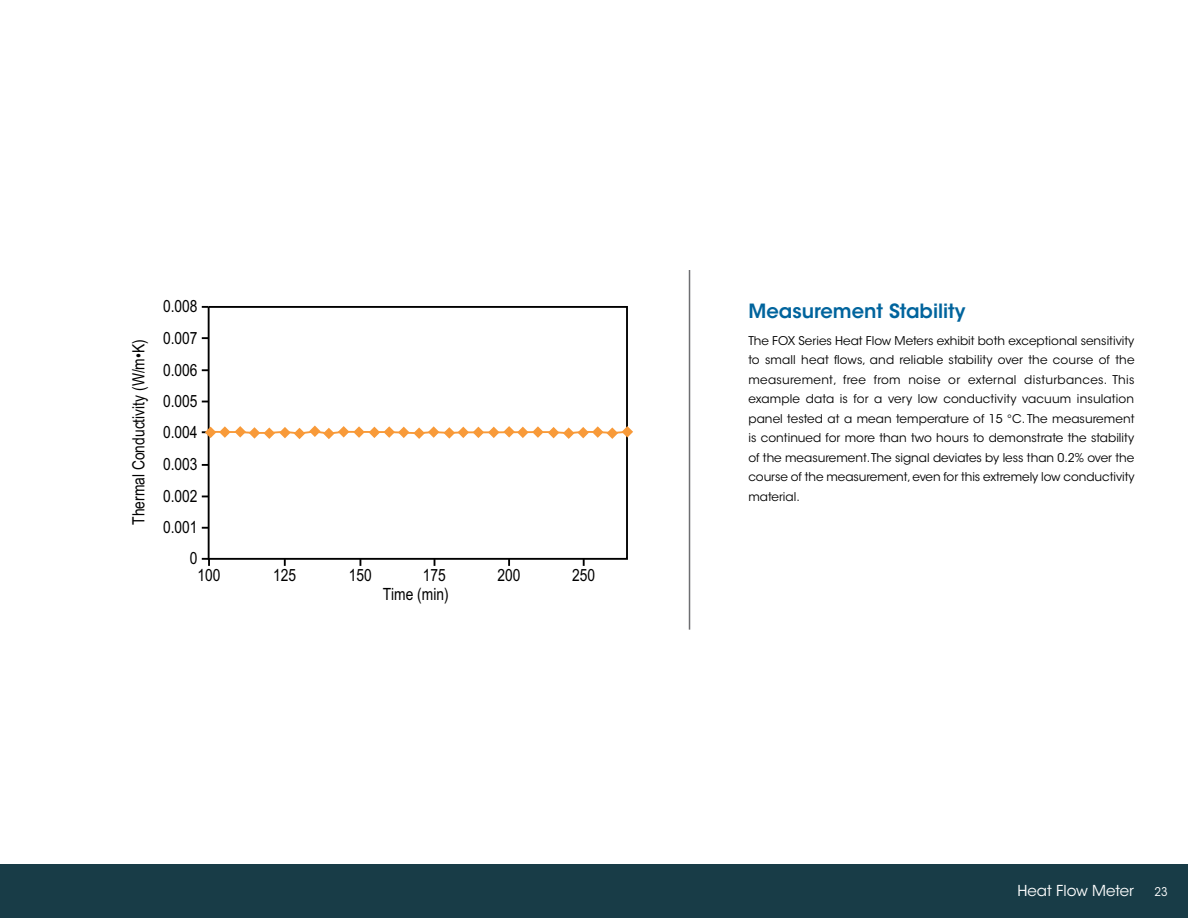
<style>
.page{position:relative;width:1188px;height:918px;background:#fff}
.page>*{position:absolute;margin:0;border:0;box-sizing:border-box;transform-origin:0 0}
.t1{font:600 19.5px "ITC Avant Garde Std";color:#00649d}
.t2{font:16.8px/31.3px "Arial Narrow";color:#000;text-align:justify}
.t3{font:15px "ITC Avant Garde Std";color:#fff}
.t4{font:12px/19.5px "ITC Avant Garde Std";letter-spacing:-.005em;color:#000;text-align:justify}
.t5{font:12px "ITC Avant Garde Std";color:#fff;scale:.95 1}
</style>
<div class="page">
<div style="left:0;top:864px;width:1188px;height:54px;background:#183c47"></div>
<svg style="left:207px;top:305px;width:421px;height:261px"></svg>
<svg style="left:284px;top:559px;width:2px;height:7px"></svg>
<svg style="left:508px;top:559px;width:2px;height:7px"></svg>
<svg style="left:583px;top:559px;width:2px;height:7px"></svg>
<svg style="left:202px;top:558px;width:6px;height:2px"></svg>
<svg style="left:202px;top:306px;width:7px;height:2px"></svg>
<svg style="left:202px;top:337px;width:6px;height:2px"></svg>
<svg style="left:202px;top:369px;width:6px;height:2px"></svg>
<svg style="left:202px;top:464px;width:6px;height:2px"></svg>
<svg style="left:202px;top:527px;width:6px;height:2px"></svg>
<hr style="left:208px;top:307px;width:2px;height:253px;background:#000">
<svg style="left:202px;top:424px;width:431px;height:17px"></svg>
<hr style="left:689px;top:270px;width:1px;height:360px;background:#6d6e71">
<h2 class="t2" style="left:123px;top:525px;width:187px;rotate:-90deg">Thermal Conductivity (W/m•K)</h2>
<h2 class="t2" style="left:163px;top:291px;width:36px">0.008<br>0.007<br>0.006<br>0.005<br>0.004</h2>
<h2 class="t2" style="left:163px;top:449px;width:36px">0.003<br>0.002<br>0.001</h2>
<h2 class="t2" style="left:190px;top:542px;width:9px">0</h2>
<h2 class="t2" style="left:197px;top:560px;width:25px">100</h2>
<h2 class="t2" style="left:273px;top:560px;width:25px">125</h2>
<h2 class="t2" style="left:349px;top:560px;width:25px">150</h2>
<h2 class="t2" style="left:423px;top:560px;width:25px">175</h2>
<h2 class="t2" style="left:498px;top:560px;width:25px">200</h2>
<h2 class="t2" style="left:572px;top:560px;width:25px">250</h2>
<h2 class="t2" style="left:383px;top:578px;width:67px">Time (min)</h2>
<h1 class="t1" style="left:748px;top:299px;width:219px">Measurement Stability</h1>
<p class="t4" style="left:748px;top:331px;width:388px">The FOX Series Heat Flow Meters exhibit both exceptional sensitivity to small heat flows, and reliable stability over the course of the measurement, free from noise or external disturbances. This example data is for a very low conductivity vacuum insulation panel tested at a mean temperature of 15 °C. The measurement is continued for more than two hours to demonstrate the stability of the measurement. The signal deviates by less than 0.2% over the course of the measurement, even for this extremely low conductivity material.</p>
<p class="t3" style="left:1017px;top:881px;width:118px">Heat Flow Meter</p>
<p class="t5" style="left:1155px;top:884px;width:15px">23</p>
</div>
